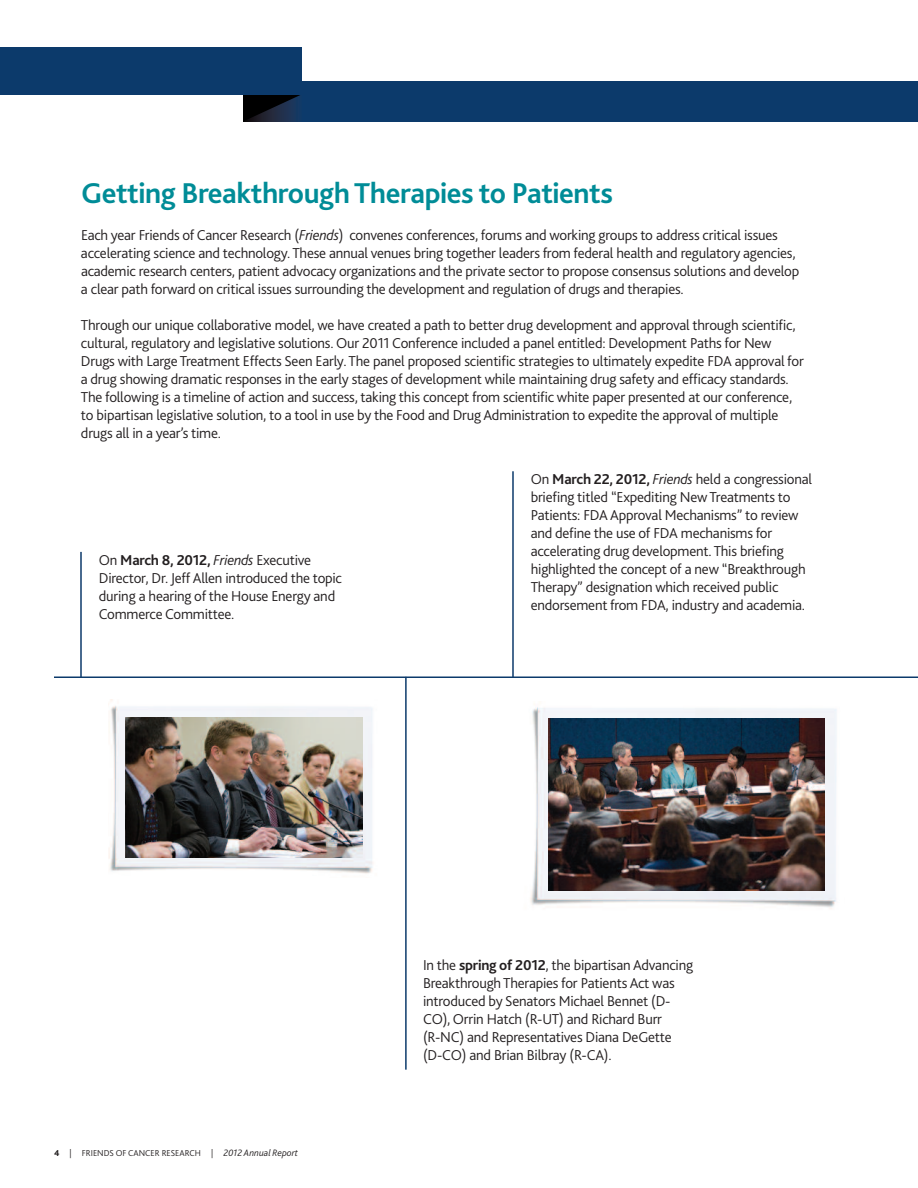
<style>
.page{position:relative;width:918px;height:1188px;background:#fff}
.page>*{position:absolute;margin:0;border:0;box-sizing:border-box;transform-origin:0 0}
.t1{font:700 30px "Bliss 2";letter-spacing:-.015em;color:#008c97}
.t2{font:300 15px/18px "Bliss 2";letter-spacing:-.015em;color:#231f20}
.t3{font:300 9px "Bliss 2";color:#231f20}
.s1{font-style:italic}
.s2{font-weight:700}
.s3{font-weight:800}
.s4{font-style:italic;font-size:9.75px}
</style>
<div class="page">
<div style="left:243px;top:81px;width:675px;height:41px;background:#0c3a6b"></div>
<svg style="left:243px;top:95px;width:57px;height:27px;background:#0f1724"></svg>
<div style="left:0;top:47px;width:301px;height:47px;background:#0c3a6b"></div>
<hr style="left:54px;top:676px;width:864px;height:2px;background:#0c3a6b">
<img style="left:108px;top:700px;width:265px;height:174px">
<img style="left:126px;top:718px;width:237px;height:139px">
<hr style="left:80px;top:552px;width:2px;height:125px;background:#0c3a6b">
<hr style="left:512px;top:471px;width:2px;height:206px;background:#0c3a6b">
<img style="left:530px;top:707px;width:307px;height:202px">
<img style="left:549px;top:718px;width:276px;height:173px">
<hr style="left:405px;top:677px;width:2px;height:393px;background:#0c3a6b">
<h1 class="t1" style="left:81px;top:181px;width:534px">Getting BreakthroughTherapies to Patients</h1>
<p class="t2" style="left:81px;top:228px;width:720px">Each year Friends of Cancer Research (<span class="s1">Friends</span>) convenes conferences, forums and working groups to address critical issues accelerating science and technology. These annual venues bring together leaders from federal health and regulatory agencies, academic research centers, patient advocacy organizations and the private sector to propose consensus solutions and develop a clear path forward on critical issues surrounding the development and regulation of drugs and therapies.</p>
<p class="t2" style="left:81px;top:318px;width:724px">Through our unique collaborative model, we have created a path to better drug development and approval through scientific, cultural, regulatory and legislative solutions. Our 2011 Conference included a panel entitled: Development Paths for New Drugs with Large Treatment Effects Seen Early. The panel proposed scientific strategies to ultimately expedite FDA approval for a drug showing dramatic responses in the early stages of development while maintaining drug safety and efficacy standards.<br>The following is a timeline of action and success, taking this concept from scientific white paper presented at our conference, to bipartisan legislative solution, to a tool in use by the Food and Drug Administration to expedite the approval of multiple drugs all in a year’s time.</p>
<p class="t2" style="left:99px;top:552px;width:245px">On <span class="s2">March 8, 2012,</span> <span class="s1">Friends</span> Executive Director, Dr. Jeff Allen introduced the topic during a hearing of the House Energy and Commerce Committee.</p>
<p class="t2" style="left:531px;top:471px;width:283px">On <span class="s2">March 22, 2012,</span> <span class="s1">Friends</span> held a congressional briefing titled “Expediting NewTreatments to Patients: FDA Approval Mechanisms” to review and define the use of FDA mechanisms for accelerating drug development. This briefing highlighted the concept of a new “Breakthrough Therapy” designation which received public endorsement from FDA, industry and academia.</p>
<p class="t3" style="left:54px;top:1150px;width:246px"><span class="s3">4</span> | FRIENDS OF CANCER RESEARCH | <span class="s4">2012 Annual Report</span></p>
<p class="t2" style="left:423px;top:958px;width:272px">In the <span class="s2">spring of 2012</span>, the bipartisan Advancing Breakthrough Therapies for Patients Act was introduced by Senators Michael Bennet (D-CO), Orrin Hatch (R-UT) and Richard Burr (R-NC) and Representatives Diana DeGette (D-CO) and Brian Bilbray (R-CA).</p>
</div>
